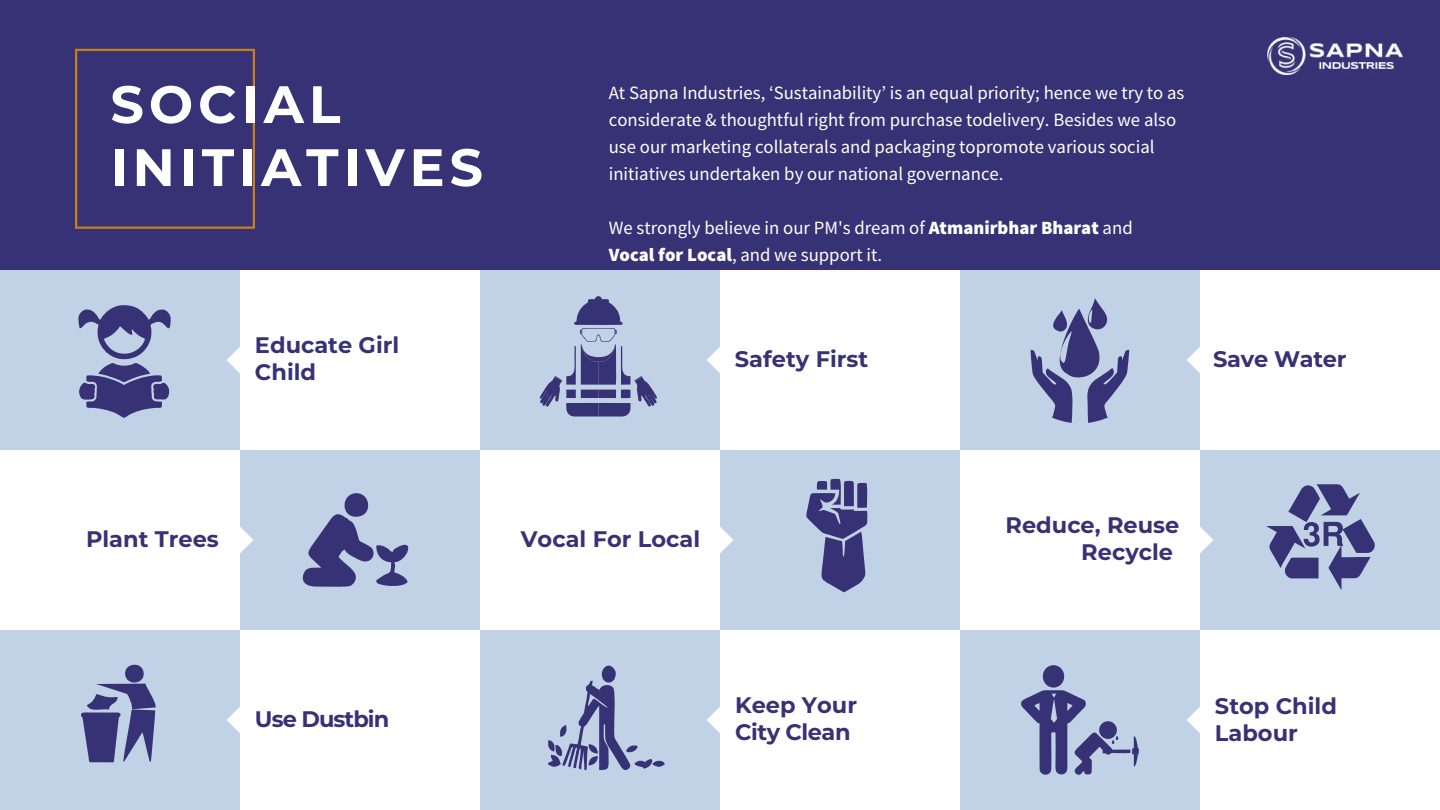
<style>
.page{position:relative;width:1440px;height:810px;background:#373275}
.page>*{position:absolute;margin:0;border:0;box-sizing:border-box;transform-origin:0 0}
.t1{font:700 52.5px "Montserrat";letter-spacing:.09em;color:#fff}
.t2{font:700 22.5px/27px "Montserrat";color:#373275}
.t3{font:700 22.5px/27px "Montserrat";letter-spacing:-.02em;color:#373275}
.t4{font:700 22.5px "Montserrat";letter-spacing:-.04em;color:#373275}
.t5{font:18.75px/27px "Source Sans Pro";color:#fff}
.s1{font-weight:900}
</style>
<div class="page">
<img style="left:1267px;top:38px;width:136px;height:37px">
<svg style="left:75px;top:49px;width:180px;height:180px"></svg>
<div style="left:0;top:270px;width:1440px;height:540px;background:#fff"></div>
<div style="left:240px;top:450px;width:240px;height:180px;background:#c1d1e6"></div>
<div style="left:720px;top:450px;width:240px;height:180px;background:#c1d1e6"></div>
<div style="left:1200px;top:450px;width:240px;height:180px;background:#c1d1e6"></div>
<svg style="left:240px;top:527px;width:13px;height:26px"></svg>
<svg style="left:720px;top:527px;width:13px;height:26px"></svg>
<svg style="left:1200px;top:527px;width:13px;height:26px"></svg>
<div style="left:960px;top:630px;width:240px;height:180px;background:#c1d1e6"></div>
<svg style="left:1021px;top:665px;width:118px;height:110px"></svg>
<div style="left:480px;top:270px;width:240px;height:180px;background:#c1d1e6"></div>
<svg style="left:1266px;top:484px;width:109px;height:106px"></svg>
<svg style="left:302px;top:493px;width:107px;height:94px"></svg>
<svg style="left:707px;top:347px;width:13px;height:26px"></svg>
<svg style="left:806px;top:479px;width:62px;height:113px"></svg>
<div style="left:0;top:270px;width:240px;height:180px;background:#c1d1e6"></div>
<svg style="left:78px;top:305px;width:93px;height:113px"></svg>
<svg style="left:1187px;top:707px;width:13px;height:26px"></svg>
<svg style="left:227px;top:347px;width:13px;height:26px"></svg>
<svg style="left:539px;top:296px;width:118px;height:121px"></svg>
<div style="left:0;top:630px;width:240px;height:180px;background:#c1d1e6"></div>
<svg style="left:81px;top:664px;width:75px;height:99px"></svg>
<svg style="left:227px;top:707px;width:13px;height:26px"></svg>
<div style="left:960px;top:270px;width:240px;height:180px;background:#c1d1e6"></div>
<svg style="left:1187px;top:347px;width:13px;height:26px"></svg>
<svg style="left:1030px;top:298px;width:99px;height:125px"></svg>
<div style="left:480px;top:630px;width:240px;height:180px;background:#c1d1e6"></div>
<svg style="left:707px;top:707px;width:13px;height:26px"></svg>
<svg style="left:548px;top:665px;width:117px;height:105px"></svg>
<h1 class="t1" style="left:110px;top:67px;width:232px">SOCIAL</h1>
<h1 class="t1" style="left:110px;top:130px;width:374px">INITIATIVES</h1>
<p class="t2" style="left:255px;top:331px;width:146px">Educate Girl<br>Child</p>
<p class="t5" style="left:609px;top:79px;width:577px">At Sapna Industries, ‘Sustainability’ is an equal priority; hence we try to as considerate &amp; thoughtful right from purchase todelivery. Besides we also use our marketing collaterals and packaging topromote various social initiatives undertaken by our national governance.</p>
<p class="t5" style="left:609px;top:214px;width:525px">We strongly believe in our PM's dream of <span class="s1">Atmanirbhar Bharat</span> and<br><span class="s1">Vocal for Local</span>, and we support it.</p>
<p class="t2" style="left:735px;top:344px;width:135px">Safety First</p>
<p class="t2" style="left:1213px;top:344px;width:135px">Save Water</p>
<p class="t2" style="left:86px;top:524px;width:134px">Plant Trees</p>
<p class="t2" style="left:521px;top:524px;width:181px">Vocal For Local</p>
<p class="t2" style="left:1006px;top:511px;width:175px;text-align:right">Reduce, Reuse<br>Recycle</p>
<p class="t4" style="left:255px;top:702px;width:136px">Use Dustbin</p>
<p class="t3" style="left:735px;top:690px;width:124px">Keep Your<br>City Clean</p>
<p class="t2" style="left:1215px;top:692px;width:123px">Stop Child<br>Labour</p>
</div>
